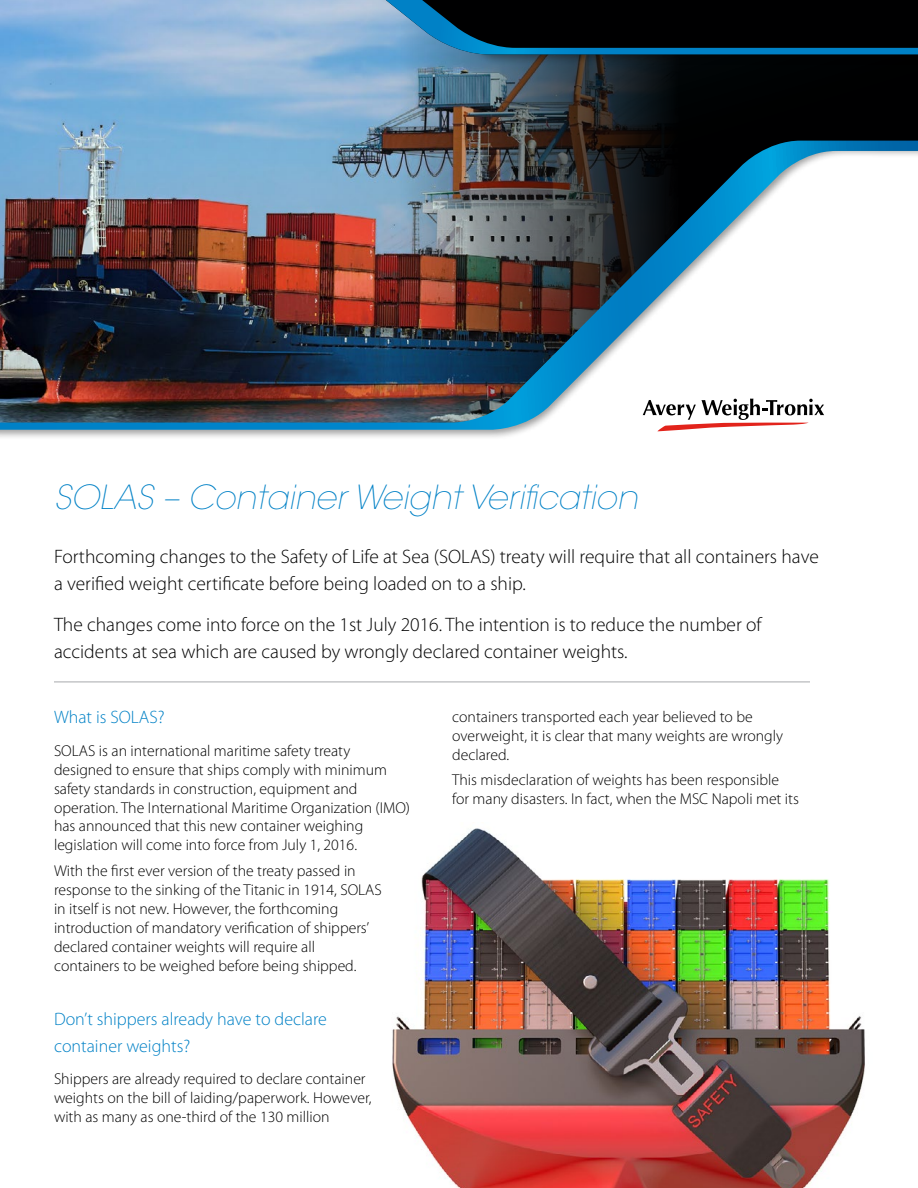
<style>
.page{position:relative;width:918px;height:1188px;background:#fff}
.page>*{position:absolute;margin:0;border:0;box-sizing:border-box;transform-origin:0 0}
.t1{font:italic 200 33px "ITC Avant Garde Std";color:#0081c6}
.t2{font:300 19.5px/27px "Myriad Pro";color:#000}
.t3{font:300 18px/27px "Myriad Pro";color:#0081c6}
.t4{font:300 15.75px/18.9px "Myriad Pro";color:#000}
</style>
<div class="page">
<div style="left:0;top:0;width:918px;height:440px;background:#000;opacity:.4"></div>
<img style="left:0;top:0;width:369px;height:141px">
<img style="left:0;top:141px;width:918px;height:289px">
<div style="left:373px;top:0;width:545px;height:212px;background:#000;opacity:.4"></div>
<img style="left:369px;top:0;width:549px;height:201px">
<svg style="left:386px;top:0;width:532px;height:54px;background:#08212f"></svg>
<svg style="left:643px;top:399px;width:181px;height:32px"></svg>
<img style="left:392px;top:828px;width:473px;height:360px">
<hr style="left:54px;top:682px;width:756px;height:1px;background:#a7a9ac">
<h1 class="t1" style="left:54px;top:477px;width:585px">SOLAS – Container Weight Verification</h1>
<p class="t2" style="left:54px;top:543px;width:766px">Forthcoming changes to the Safety of Life at Sea (SOLAS) treaty will require that all containers have a verified weight certificate before being loaded on to a ship.</p>
<p class="t2" style="left:54px;top:611px;width:709px">The changes come into force on the 1st July 2016. The intention is to reduce the number of accidents at sea which are caused by wrongly declared container weights.</p>
<p class="t3" style="left:54px;top:704px;width:112px">What is SOLAS?</p>
<p class="t4" style="left:54px;top:741px;width:358px">SOLAS is an international maritime safety treaty designed to ensure that ships comply with minimum safety standards in construction, equipment and operation. The International Maritime Organization (IMO) has announced that this new container weighing legislation will come into force from July 1, 2016.</p>
<p class="t4" style="left:54px;top:861px;width:329px">With the first ever version of the treaty passed in response to the sinking of the Titanic in 1914, SOLAS in itself is not new. However, the forthcoming introduction of mandatory verification of shippers’ declared container weights will require all containers to be weighed before being shipped.</p>
<p class="t3" style="left:54px;top:1005px;width:274px">Don’t shippers already have to declare container weights?</p>
<p class="t4" style="left:54px;top:1069px;width:319px">Shippers are already required to declare container weights on the bill of laiding/paperwork. However, with as many as one-third of the 130 million</p>
<p class="t4" style="left:452px;top:707px;width:332px">containers transported each year believed to be overweight, it is clear that many weights are wrongly declared.</p>
<p class="t4" style="left:452px;top:770px;width:348px">This misdeclaration of weights has been responsible for many disasters. In fact, when the MSC Napoli met its</p>
</div>
